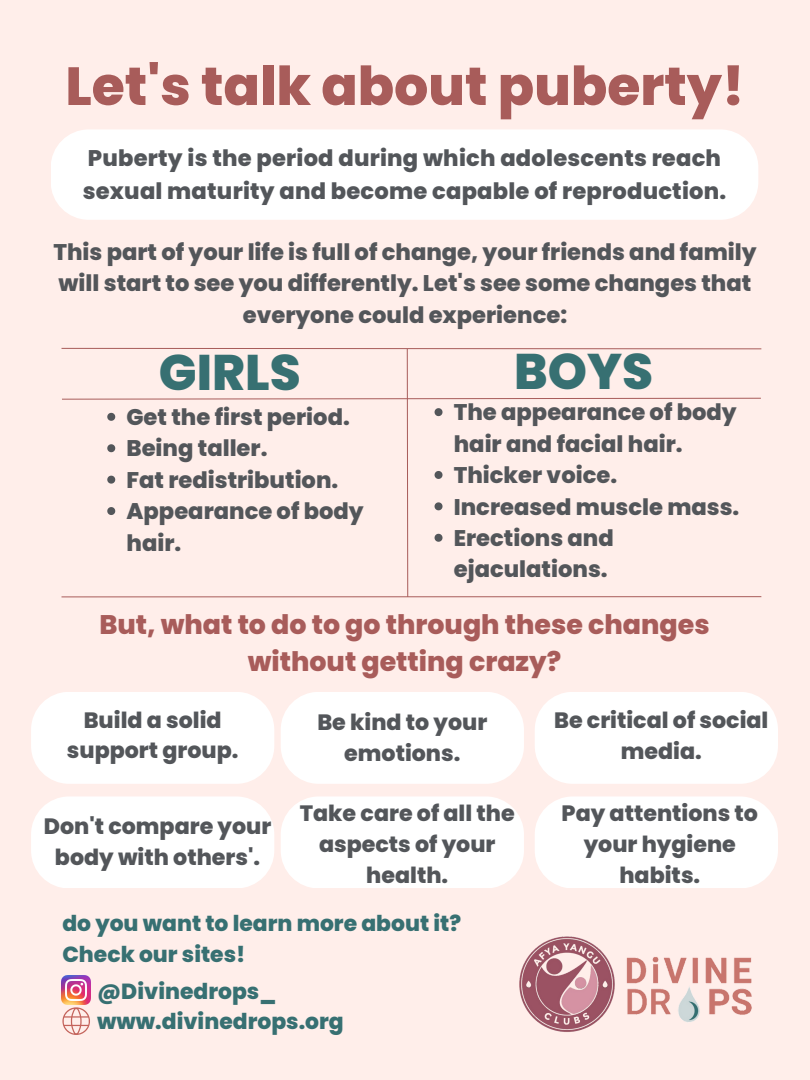
<style>
.page{position:relative;width:810px;height:1080px;background:#ffeeea}
.page>*{position:absolute;margin:0;border:0;box-sizing:border-box;transform-origin:0 0}
.t1{font:800 53.56px "Poppins";color:#a85c5a}
.t2{font:800 50px "Poppins";color:#377072}
.t3{font:800 26.88px/37.5px "Poppins";color:#a85c5a;text-align:center}
.t4{font:800 22.62px/31.4px "Poppins";color:#53565a}
.t5{font:800 22.19px/30.9px "Poppins";color:#53565a;text-align:center}
.t6{font:800 21.88px "Poppins";color:#377072}
</style>
<div class="page">
<div style="left:51px;top:129px;width:707px;height:91px;background:#fff;border-radius:38px"></div>
<svg style="left:61px;top:347px;width:701px;height:251px"></svg>
<div style="left:31px;top:692px;width:243px;height:92px;background:#fff;border-radius:38px"></div>
<div style="left:281px;top:692px;width:243px;height:92px;background:#fff;border-radius:38px"></div>
<div style="left:535px;top:692px;width:243px;height:92px;background:#fff;border-radius:38px"></div>
<div style="left:31px;top:796px;width:243px;height:92px;background:#fff;border-radius:38px"></div>
<div style="left:281px;top:796px;width:243px;height:92px;background:#fff;border-radius:38px"></div>
<div style="left:535px;top:796px;width:243px;height:92px;background:#fff;border-radius:38px"></div>
<img style="left:62px;top:975px;width:29px;height:29px">
<svg style="left:62px;top:1007px;width:28px;height:28px"></svg>
<img style="left:626px;top:956px;width:126px;height:67px">
<img style="left:519px;top:936px;width:96px;height:96px">
<p class="t1" style="left:65px;top:49px;width:681px">Let's talk about puberty!</p>
<p class="t4" style="left:83px;top:141px;width:645px;line-height:33.8px">Puberty is the period during which adolescents reach sexual maturity and become capable of reproduction.</p>
<p class="t4" style="left:53px;top:236px;width:705px;text-align:center">This part of your life is full of change, your friends and family will start to see you differently. Let's see some changes that everyone could experience:</p>
<p class="t2" style="left:159px;top:337px;width:143px">GIRLS</p>
<p class="t2" style="left:514px;top:337px;width:140px">BOYS</p>
<p class="t4" style="left:127px;top:401px;width:225px">Get the first period.</p>
<p class="t4" style="left:127px;top:433px;width:142px">Being taller.</p>
<p class="t4" style="left:127px;top:464px;width:213px">Fat redistribution.</p>
<p class="t4" style="left:127px;top:496px;width:239px">Appearance of body hair.</p>
<p class="t4" style="left:454px;top:397px;width:284px">The appearance of body hair and facial hair.</p>
<p class="t4" style="left:454px;top:460px;width:165px">Thicker voice.</p>
<p class="t4" style="left:454px;top:491px;width:287px">Increased muscle mass.</p>
<p class="t4" style="left:454px;top:522px;width:161px">Erections and ejaculations.</p>
<p class="t3" style="left:99px;top:605px;width:612px">But, what to do to go through these changes without getting crazy?</p>
<p class="t5" style="left:67px;top:705px;width:173px;line-height:30.6px">Build a solid support group.</p>
<p class="t5" style="left:317px;top:707px;width:171px;line-height:30.6px">Be kind to your emotions.</p>
<p class="t5" style="left:554px;top:704px;width:216px">Be critical of social media.</p>
<p class="t5" style="left:300px;top:798px;width:216px">Take care of all the aspects of your health.</p>
<p class="t5" style="left:562px;top:798px;width:198px">Pay attentions to your hygiene habits.</p>
<p class="t6" style="left:62px;top:908px;width:400px">do you want to learn more about it?</p>
<p class="t6" style="left:62px;top:939px;width:185px">Check our sites!</p>
<p class="t6" style="left:97px;top:976px;width:181px">@Divinedrops_</p>
<p class="t6" style="left:97px;top:1006px;width:248px">www.divinedrops.org</p>
<p class="t5" style="left:44px;top:811px;width:229px">Don't compare your body with others'.</p>
</div>
